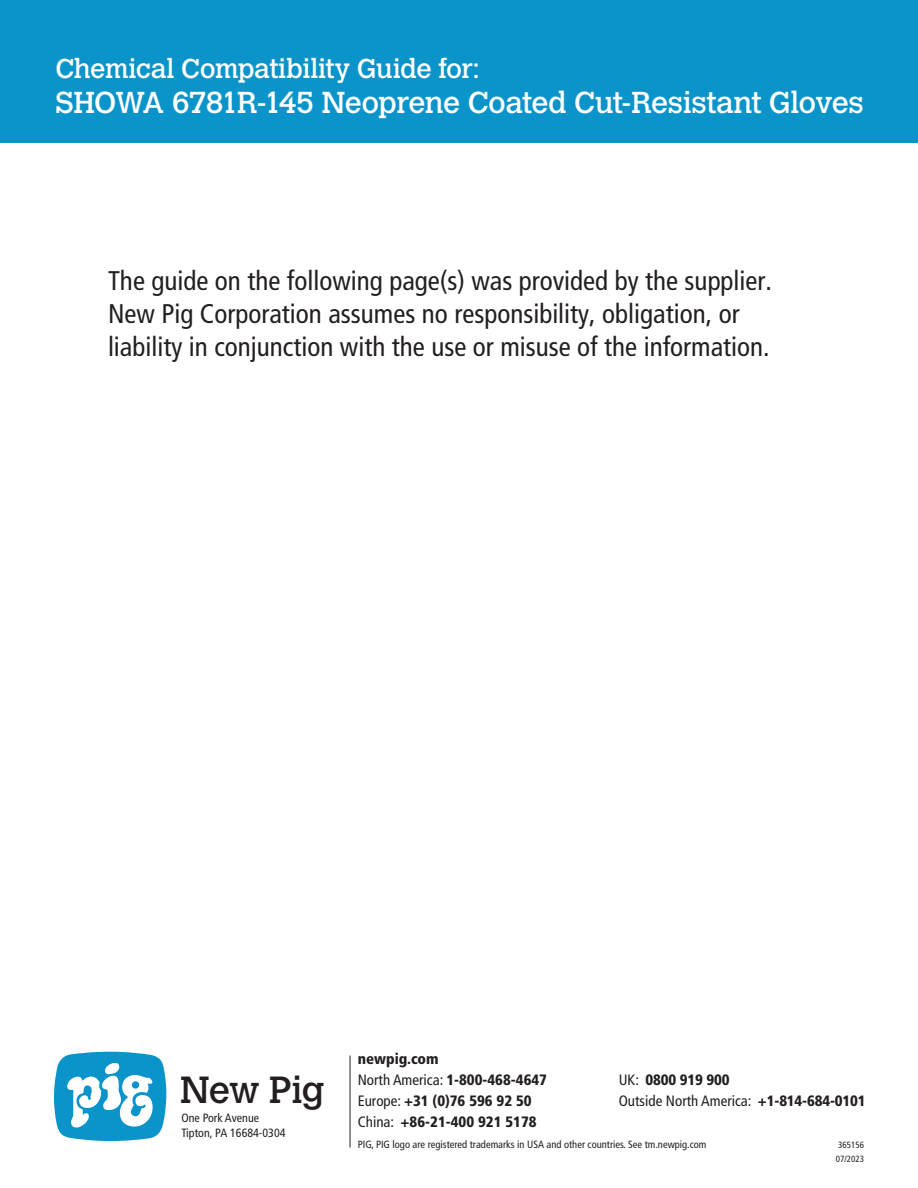
<style>
.page{position:relative;width:918px;height:1188px;background:#fff}
.page>*{position:absolute;margin:0;border:0;box-sizing:border-box;transform-origin:0 0}
.t1{font:37.5px "Calvert MT Pro";letter-spacing:-.03em;color:#231f20}
.t2{font:30px "Calvert MT Pro";letter-spacing:-.025em;color:#fff}
.t3{font:condensed 27px/33px "Frutiger LT Pro";color:#231f20}
.t4{font:27px "Calvert MT Pro";letter-spacing:-.025em;color:#fff}
.t5{font:900 condensed 15px "Frutiger LT Pro";color:#231f20}
.t6{font:condensed 15px "Frutiger LT Pro";color:#231f20}
.t7{font:condensed 12px "Frutiger LT Pro";color:#231f20}
.t8{font:condensed 10.5px "Frutiger LT Pro";color:#231f20}
.t9{font:condensed 9px "Frutiger LT Pro";color:#231f20}
.s1{font-weight:400}
.s2{font-weight:900}
</style>
<div class="page">
<div style="left:0;top:0;width:918px;height:142px;background:#0a94ca"></div>
<hr style="left:350px;top:1056px;width:1px;height:91px;background:#231f20">
<svg style="left:54px;top:1052px;width:112px;height:89px"></svg>
<div style="left:132px;top:1081px;width:7px;height:8px;background:#0a94ca;border-radius:50%"></div>
<p class="t4" style="left:55px;top:52px;width:426px">Chemical Compatibility Guide for:</p>
<p class="t2" style="left:55px;top:85px;width:810px">SHOWA 6781R-145 Neoprene Coated Cut-Resistant Gloves</p>
<p class="t3" style="left:108px;top:265px;width:666px">The guide on the following page(s) was provided by the supplier.<br>New Pig Corporation assumes no responsibility, obligation, or liability in conjunction with the use or misuse of the information.</p>
<p class="t1" style="left:180px;top:1068px;width:147px">New Pig</p>
<p class="t7" style="left:181px;top:1111px;width:79px">One Pork Avenue</p>
<p class="t7" style="left:181px;top:1126px;width:106px">Tipton, PA 16684-0304</p>
<p class="t5" style="left:358px;top:1050px;width:83px">newpig.com</p>
<p class="t5" style="left:358px;top:1071px;width:191px"><span class="s1">North America:</span> 1-800-468-4647</p>
<p class="t5" style="left:619px;top:1071px;width:112px"><span class="s1">UK:</span> 0800 919 900</p>
<p class="t5" style="left:358px;top:1092px;width:176px"><span class="s1">Europe:</span> +31 (0)76 596 92 50</p>
<p class="t6" style="left:619px;top:1092px;width:248px">Outside North America: <span class="s2">+1-814-684-0101</span></p>
<p class="t5" style="left:358px;top:1113px;width:180px"><span class="s1">China:</span> +86-21-400 921 5178</p>
<p class="t8" style="left:358px;top:1138px;width:350px">PIG, PIG logo are registered trademarks in USA and other countries. See tm.newpig.com</p>
<p class="t9" style="left:838px;top:1140px;width:27px">365156</p>
<p class="t9" style="left:836px;top:1153px;width:30px">07/2023</p>
</div>
